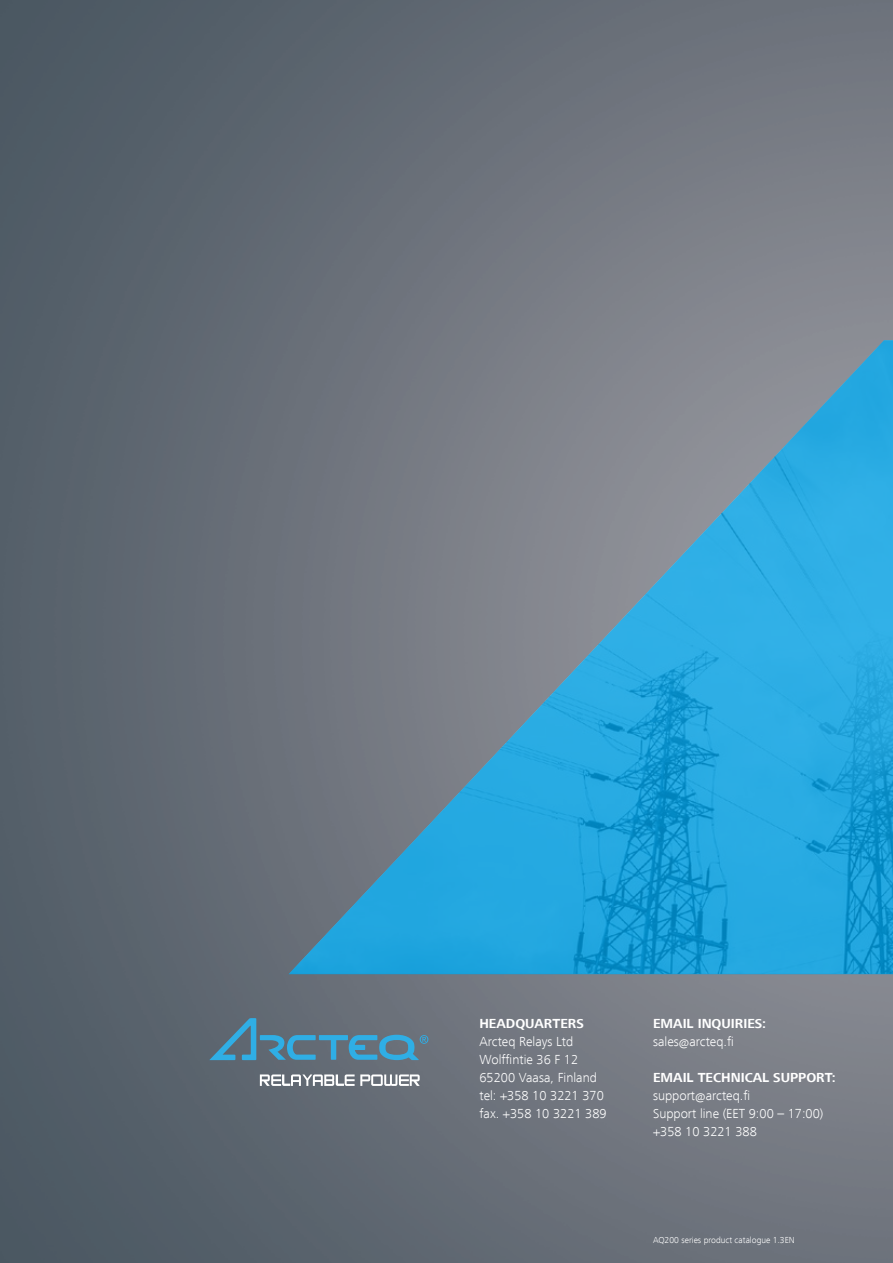
<style>
.page{position:relative;width:893px;height:1263px;background:#fff}
.page>*{position:absolute;margin:0;border:0;box-sizing:border-box;transform-origin:0 0}
.t1{font:300 13.5px/18px "Frutiger Next LT";color:#fff}
.t2{font:700 13.5px "Frutiger Next LT";color:#fff}
.t3{font:300 9px "Frutiger Next LT";color:#fff}
</style>
<div class="page">
<img style="left:0;top:0;width:893px;height:1263px">
<svg style="left:288px;top:340px;width:605px;height:634px;background:#5093b4"></svg>
<svg style="left:260px;top:1074px;width:160px;height:12px"></svg>
<svg style="left:209px;top:1018px;width:219px;height:42px;background:#567d92"></svg>
<p class="t2" style="left:479px;top:1016px;width:106px">HEADQUARTERS</p>
<p class="t1" style="left:479px;top:1032px;width:129px">Arcteq Relays Ltd<br>Wolffintie 36 F 12<br>65200 Vaasa, Finland tel: +358 10 3221 370 fax. +358 10 3221 389</p>
<p class="t2" style="left:653px;top:1016px;width:115px">EMAIL INQUIRIES:</p>
<p class="t1" style="left:653px;top:1032px;width:82px">sales@arcteq.fi</p>
<p class="t2" style="left:653px;top:1070px;width:184px">EMAIL TECHNICAL SUPPORT:</p>
<p class="t1" style="left:653px;top:1086px;width:172px">support@arcteq.fi<br>Support line (EET 9:00 – 17:00) +358 10 3221 388</p>
<p class="t3" style="left:653px;top:1234px;width:143px">AQ200 series product catalogue 1.3EN</p>
</div>
